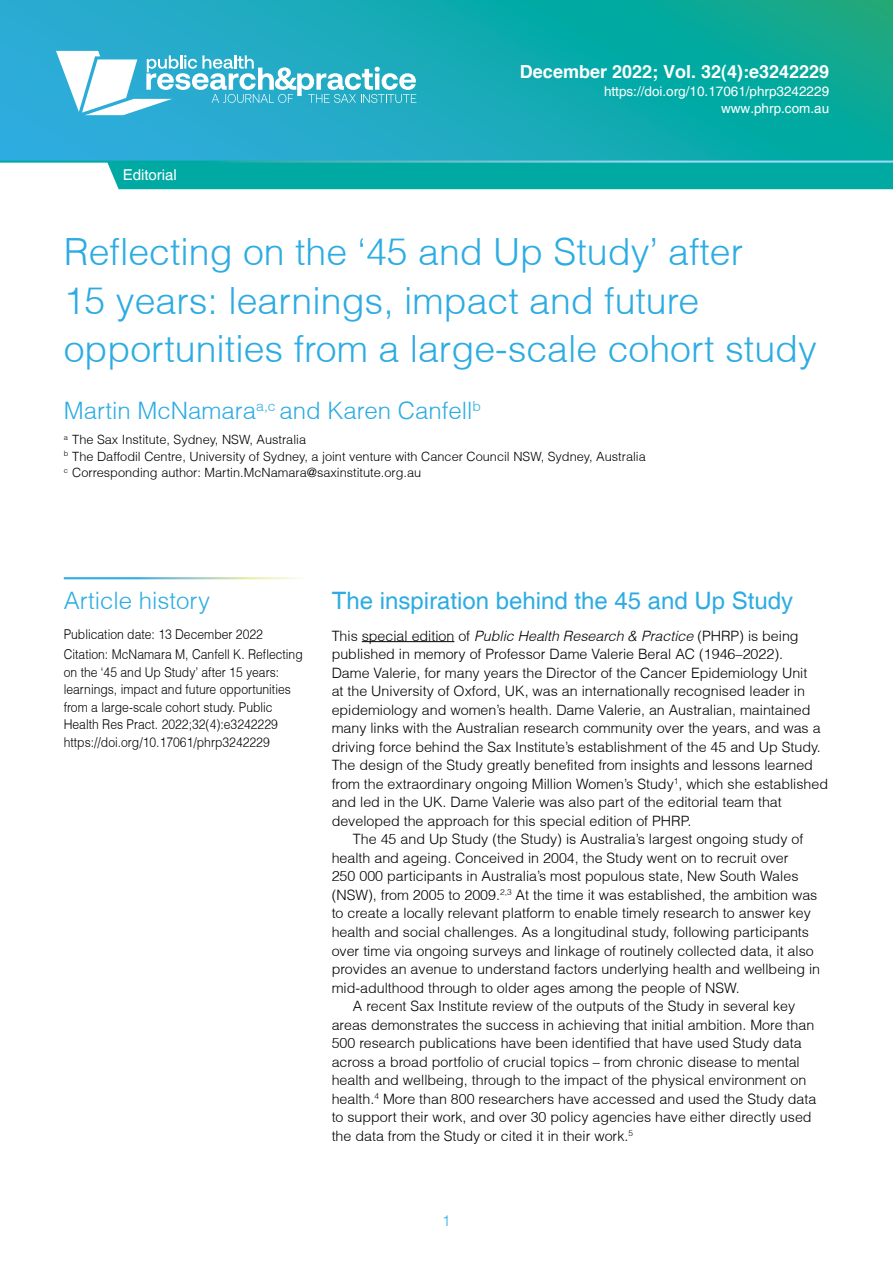
<style>
.page{position:relative;width:893px;height:1263px;background:#fff}
.page>*{position:absolute;margin:0;border:0;box-sizing:border-box;transform-origin:0 0}
.t1{font:300 37.5px/48.8px "Helvetica";color:#2cace2}
.t2{font:300 24px "Helvetica";color:#2cace2}
.t3{font:24px "Helvetica";color:#2cace2}
.t4{font:700 18px "Helvetica";color:#fff}
.t5{font:15px "Helvetica";color:#fff}
.t6{font:300 15px "Helvetica";color:#2cace2}
.t7{font:300 14.25px "Helvetica";color:#000}
.t8{font:300 13.5px/17.5px "Helvetica";color:#000;scale:.9 1}
.t9{font:13.5px/17.5px "Helvetica";color:#fff;text-align:right}
.t10{font:300 12.75px/16.5px "Helvetica";color:#000}
.s1{font-style:italic}
</style>
<div class="page">
<div style="left:107px;top:163px;width:786px;height:26px;background:#00aaa3"></div>
<svg style="left:0;top:0;width:893px;height:161px;background:#15aab4"></svg>
<svg style="left:56px;top:51px;width:360px;height:64px"></svg>
<hr style="left:362px;top:641px;width:92px;height:1px;background:#000">
<p class="t5" style="left:123px;top:166px;width:56px">Editorial</p>
<p class="t4" style="left:520px;top:60px;width:311px">December 2022; Vol. 32(4):e3242229</p>
<p class="t9" style="left:604px;top:83px;width:227px">https://doi.org/10.17061/phrp3242229 www.phrp.com.au</p>
<h1 class="t1" style="left:64px;top:227px;width:754px">Reflecting on the ‘45 and Up Study’ after<br>15 years: learnings, impact and future opportunities from a large-scale cohort study</h1>
<h2 class="t2" style="left:64px;top:395px;width:419px">Martin McNamara<sup>a,c</sup> and Karen Canfell<sup>b</sup></h2>
<p class="t10" style="left:64px;top:431px;width:584px"><sup>a</sup> The Sax Institute, Sydney, NSW, Australia<br><sup>b</sup> The Daffodil Centre, University of Sydney, a joint venture with Cancer Council NSW, Sydney, Australia <sup>c</sup> Corresponding author: Martin.McNamara@saxinstitute.org.au</p>
<h2 class="t2" style="left:64px;top:586px;width:148px">Article history</h2>
<p class="t8" style="left:64px;top:625px;width:267px;line-height:19.6px">Publication date: 13 December 2022<br>Citation: McNamara M, Canfell K. Reflecting</p>
<p class="t8" style="left:64px;top:663px;width:254px">on the ‘45 and Up Study’ after 15 years: learnings, impact and future opportunities from a large-scale cohort study. Public Health Res Pract. 2022;32(4):e3242229 https://doi.org/10.17061/phrp3242229</p>
<h2 class="t3" style="left:332px;top:587px;width:463px">The inspiration behind the 45 and Up Study</h2>
<p class="t7" style="left:332px;top:627px;width:468px">This special edition of <span class="s1">Public Health Research &amp; Practice</span> (PHRP) is being</p>
<p class="t7" style="left:332px;top:645px;width:453px">published in memory of Professor Dame Valerie Beral AC (1946–2022).</p>
<p class="t7" style="left:332px;top:664px;width:477px">Dame Valerie, for many years the Director of the Cancer Epidemiology Unit</p>
<p class="t7" style="left:332px;top:682px;width:475px">at the University of Oxford, UK, was an internationally recognised leader in</p>
<p class="t7" style="left:332px;top:701px;width:480px">epidemiology and women’s health. Dame Valerie, an Australian, maintained</p>
<p class="t7" style="left:332px;top:719px;width:490px">many links with the Australian research community over the years, and was a</p>
<p class="t7" style="left:332px;top:738px;width:491px">driving force behind the Sax Institute’s establishment of the 45 and Up Study.</p>
<p class="t7" style="left:332px;top:756px;width:483px">The design of the Study greatly benefited from insights and lessons learned</p>
<p class="t7" style="left:332px;top:775px;width:498px">from the extraordinary ongoing Million Women’s Study<sup>1</sup>, which she established</p>
<p class="t7" style="left:332px;top:793px;width:452px">and led in the UK. Dame Valerie was also part of the editorial team that</p>
<p class="t7" style="left:332px;top:812px;width:361px">developed the approach for this special edition of PHRP.</p>
<p class="t7" style="left:353px;top:830px;width:452px">The 45 and Up Study (the Study) is Australia’s largest ongoing study of</p>
<p class="t7" style="left:332px;top:849px;width:458px">health and ageing. Conceived in 2004, the Study went on to recruit over</p>
<p class="t7" style="left:332px;top:867px;width:468px">250 000 participants in Australia’s most populous state, New South Wales</p>
<p class="t7" style="left:332px;top:886px;width:487px">(NSW), from 2005 to 2009.<sup>2,3</sup> At the time it was established, the ambition was</p>
<p class="t7" style="left:332px;top:904px;width:481px">to create a locally relevant platform to enable timely research to answer key</p>
<p class="t7" style="left:332px;top:923px;width:479px">health and social challenges. As a longitudinal study, following participants</p>
<p class="t7" style="left:332px;top:941px;width:484px">over time via ongoing surveys and linkage of routinely collected data, it also</p>
<p class="t7" style="left:332px;top:960px;width:490px">provides an avenue to understand factors underlying health and wellbeing in</p>
<p class="t7" style="left:332px;top:979px;width:410px">mid-adulthood through to older ages among the people of NSW.</p>
<p class="t7" style="left:353px;top:997px;width:444px">A recent Sax Institute review of the outputs of the Study in several key</p>
<p class="t7" style="left:332px;top:1016px;width:484px">areas demonstrates the success in achieving that initial ambition. More than</p>
<p class="t7" style="left:332px;top:1034px;width:471px">500 research publications have been identified that have used Study data</p>
<p class="t7" style="left:332px;top:1053px;width:470px">across a broad portfolio of crucial topics – from chronic disease to mental</p>
<p class="t7" style="left:332px;top:1071px;width:476px">health and wellbeing, through to the impact of the physical environment on</p>
<p class="t7" style="left:332px;top:1090px;width:486px">health.<sup>4</sup> More than 800 researchers have accessed and used the Study data</p>
<p class="t7" style="left:332px;top:1108px;width:481px">to support their work, and over 30 policy agencies have either directly used</p>
<p class="t7" style="left:332px;top:1127px;width:303px">the data from the Study or cited it in their work.<sup>5</sup></p>
<p class="t6" style="left:442px;top:1211px;width:10px">1</p>
</div>
